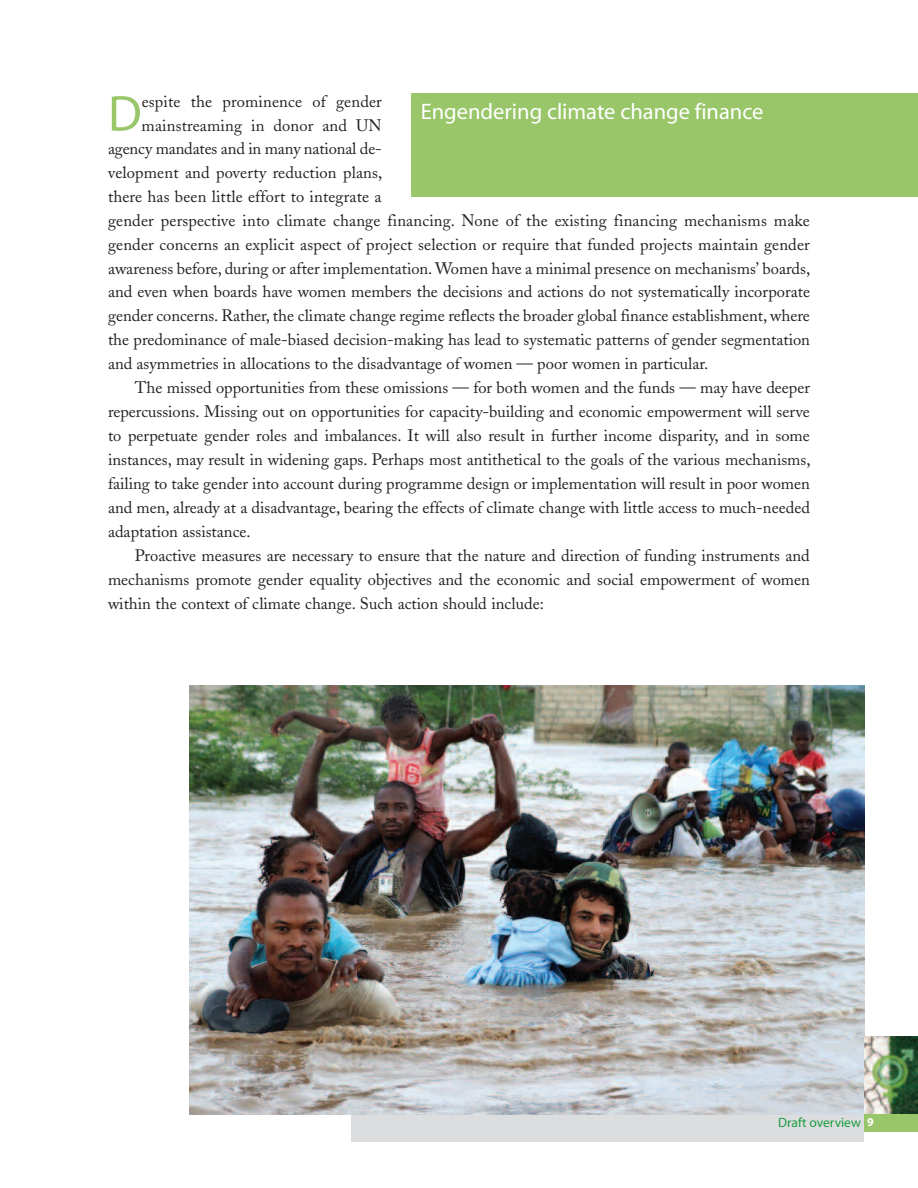
<style>
.page{position:relative;width:918px;height:1188px;background:#fff}
.page>*{position:absolute;margin:0;border:0;box-sizing:border-box;transform-origin:0 0}
.t1{font:50.7px "Myriad";color:#99c668}
.t2{font:22.5px "Myriad";color:#fff}
.t3{font:16.5px "Adobe Caslon";color:#231f20}
.t4{font:13.5px "Myriad";color:#1b9c42}
.s1{font-weight:700;font-size:12px;color:#fff}
</style>
<div class="page">
<div style="left:412px;top:94px;width:506px;height:103px;background:#99c668"></div>
<img style="left:189px;top:685px;width:675px;height:430px">
<div style="left:351px;top:1115px;width:513px;height:27px;background:#dcdddf"></div>
<img style="left:864px;top:1037px;width:54px;height:78px">
<div style="left:864px;top:1115px;width:54px;height:17px;background:#99c668"></div>
<h1 class="t1" style="left:108px;top:95px;width:35px">D</h1>
<p class="t3" style="left:142px;top:95px;width:242px">espite the prominence of gender</p>
<h2 class="t2" style="left:421px;top:103px;width:344px">Engendering climate change finance</h2>
<p class="t3" style="left:142px;top:119px;width:242px">mainstreaming in donor and UN</p>
<p class="t3" style="left:108px;top:143px;width:275px">agency mandates and in many national de-</p>
<p class="t3" style="left:108px;top:167px;width:276px">velopment and poverty reduction plans,</p>
<p class="t3" style="left:108px;top:190px;width:275px">there has been little effort to integrate a</p>
<p class="t3" style="left:108px;top:214px;width:704px">gender perspective into climate change financing. None of the existing financing mechanisms make</p>
<p class="t3" style="left:108px;top:238px;width:703px">gender concerns an explicit aspect of project selection or require that funded projects maintain gender</p>
<p class="t3" style="left:108px;top:262px;width:704px">awareness before, during or after implementation. Women have a minimal presence on mechanisms’ boards,</p>
<p class="t3" style="left:108px;top:286px;width:704px">and even when boards have women members the decisions and actions do not systematically incorporate</p>
<p class="t3" style="left:108px;top:310px;width:704px">gender concerns. Rather, the climate change regime reflects the broader global finance establishment, where</p>
<p class="t3" style="left:108px;top:333px;width:704px">the predominance of male-biased decision-making has lead to systematic patterns of gender segmentation</p>
<p class="t3" style="left:108px;top:357px;width:602px">and asymmetries in allocations to the disadvantage of women — poor women in particular.</p>
<p class="t3" style="left:135px;top:381px;width:677px">The missed opportunities from these omissions — for both women and the funds — may have deeper</p>
<p class="t3" style="left:108px;top:405px;width:704px">repercussions. Missing out on opportunities for capacity-building and economic empowerment will serve</p>
<p class="t3" style="left:108px;top:429px;width:703px">to perpetuate gender roles and imbalances. It will also result in further income disparity, and in some</p>
<p class="t3" style="left:108px;top:453px;width:704px">instances, may result in widening gaps. Perhaps most antithetical to the goals of the various mechanisms,</p>
<p class="t3" style="left:108px;top:477px;width:704px">failing to take gender into account during programme design or implementation will result in poor women</p>
<p class="t3" style="left:108px;top:501px;width:703px">and men, already at a disadvantage, bearing the effects of climate change with little access to much-needed</p>
<p class="t3" style="left:108px;top:525px;width:144px">adaptation assistance.</p>
<p class="t3" style="left:135px;top:549px;width:676px">Proactive measures are necessary to ensure that the nature and direction of funding instruments and</p>
<p class="t3" style="left:108px;top:573px;width:704px">mechanisms promote gender equality objectives and the economic and social empowerment of women</p>
<p class="t3" style="left:108px;top:597px;width:437px">within the context of climate change. Such action should include:</p>
<p class="t4" style="left:778px;top:1118px;width:97px">Draft overview <span class="s1">9</span></p>
</div>
